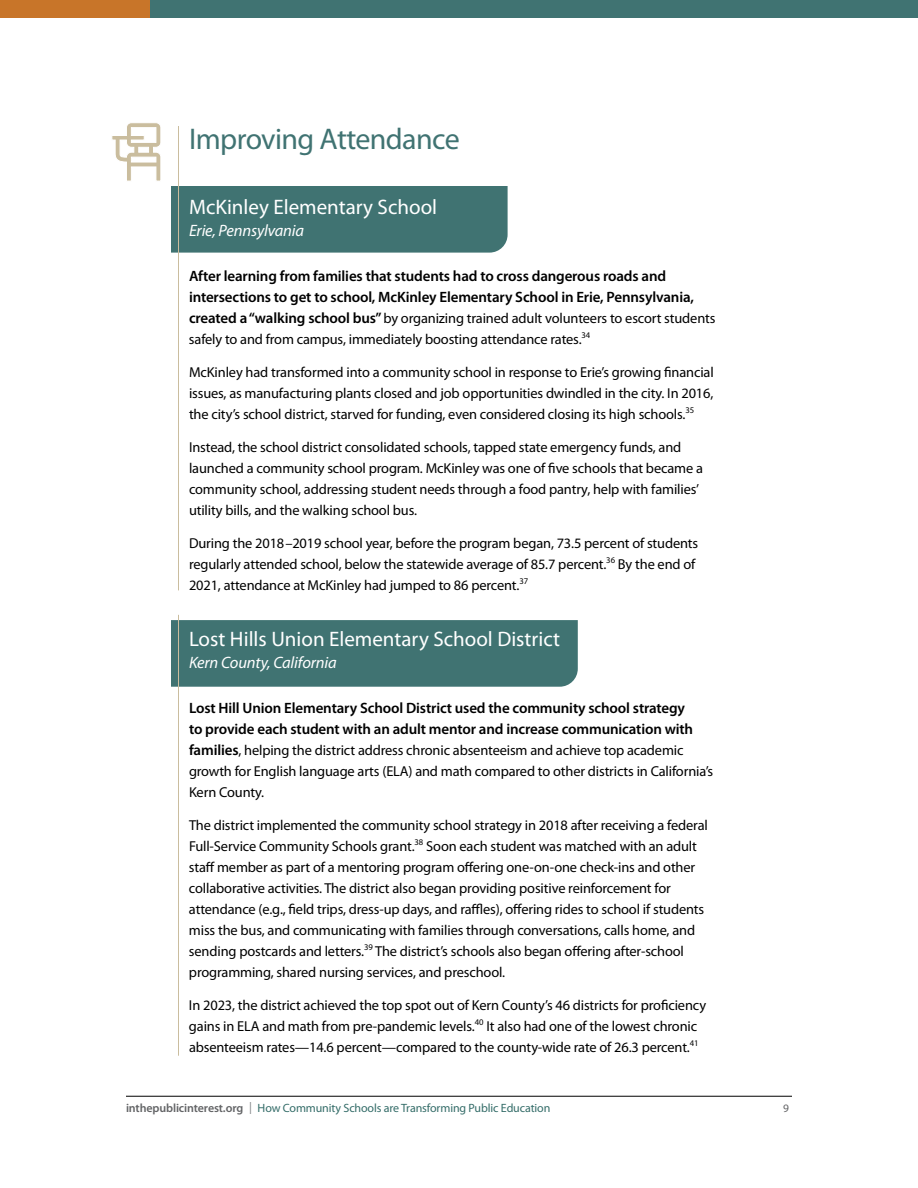
<style>
.page{position:relative;width:918px;height:1188px;background:#fff}
.page>*{position:absolute;margin:0;border:0;box-sizing:border-box;transform-origin:0 0}
.t1{font:30px "Myriad Pro";letter-spacing:-.02em;color:#407372}
.t2{font:21px "Myriad Pro";color:#fff}
.t3{font:italic 16.5px "Myriad Pro";letter-spacing:-.01em;color:#fff}
.t4{font:600 15px/21px "Myriad Pro";letter-spacing:-.01em;color:#000}
.t5{font:14.4px/21px "Myriad Pro";letter-spacing:-.01em;color:#000}
.t6{font:12px "Myriad Pro";letter-spacing:-.01em;color:#356d69}
.t7{font:11.4px "Myriad Pro";color:#636466}
.s1{font-weight:600;font-size:15px}
.s2{font-weight:600;color:#636466}
.s3{color:#808285}
</style>
<div class="page">
<hr style="left:126px;top:1096px;width:666px;height:1px;background:#000">
<div style="left:0;top:0;width:918px;height:18px;background:#407372"></div>
<div style="left:0;top:0;width:150px;height:18px;background:#c87529"></div>
<div style="left:171px;top:186px;width:337px;height:67px;background:#407372"></div>
<div style="left:171px;top:620px;width:407px;height:67px;background:#407372"></div>
<hr style="left:178px;top:126px;width:1px;height:63px;background:#cabd9e">
<hr style="left:178px;top:183px;width:1px;height:407px;background:#cabd9e">
<hr style="left:178px;top:615px;width:1px;height:441px;background:#cabd9e">
<svg style="left:112px;top:123px;width:49px;height:58px"></svg>
<h1 class="t1" style="left:189px;top:120px;width:272px">Improving Attendance</h1>
<h2 class="t2" style="left:189px;top:194px;width:250px">McKinley Elementary School</h2>
<p class="t3" style="left:189px;top:220px;width:117px">Erie, Pennsylvania</p>
<p class="t4" style="left:189px;top:265px;width:507px">After learning from families that students had to cross dangerous roads and intersections to get to school, McKinley Elementary School in Erie, Pennsylvania,</p>
<p class="t5" style="left:189px;top:307px;width:528px"><span class="s1">created a “walking school bus”</span> by organizing trained adult volunteers to escort students safely to and from campus, immediately boosting attendance rates.<sup>34</sup></p>
<p class="t5" style="left:189px;top:361px;width:526px;text-align:justify">McKinley had transformed into a community school in response to Erie’s growing financial issues, as manufacturing plants closed and job opportunities dwindled in the city. In 2016, the city’s school district, starved for funding, even considered closing its high schools.<sup>35</sup></p>
<p class="t5" style="left:189px;top:436px;width:516px">Instead, the school district consolidated schools, tapped state emergency funds, and launched a community school program. McKinley was one of five schools that became a community school, addressing student needs through a food pantry, help with families’ utility bills, and the walking school bus.</p>
<p class="t5" style="left:189px;top:532px;width:511px">During the 2018–2019 school year, before the program began, 73.5 percent of students regularly attended school, below the statewide average of 85.7 percent.<sup>36</sup> By the end of<br>2021, attendance at McKinley had jumped to 86 percent.<sup>37</sup></p>
<h2 class="t2" style="left:189px;top:626px;width:373px">Lost Hills Union Elementary School District</h2>
<p class="t3" style="left:189px;top:652px;width:149px">Kern County, California</p>
<p class="t4" style="left:189px;top:697px;width:506px">Lost Hill Union Elementary School District used the community school strategy to provide each student with an adult mentor and increase communication with</p>
<p class="t5" style="left:189px;top:740px;width:526px"><span class="s1">families</span>, helping the district address chronic absenteeism and achieve top academic growth for English language arts (ELA) and math compared to other districts in California’s<br>Kern County.</p>
<p class="t5" style="left:189px;top:815px;width:520px">The district implemented the community school strategy in 2018 after receiving a federal Full-Service Community Schools grant.<sup>38</sup> Soon each student was matched with an adult staff member as part of a mentoring program offering one-on-one check-ins and other collaborative activities. The district also began providing positive reinforcement for attendance (e.g., field trips, dress-up days, and raffles), offering rides to school if students miss the bus, and communicating with families through conversations, calls home, and sending postcards and letters.<sup>39</sup> The district’s schools also began offering after-school programming, shared nursing services, and preschool.</p>
<p class="t5" style="left:189px;top:995px;width:519px">In 2023, the district achieved the top spot out of Kern County’s 46 districts for proficiency gains in ELA and math from pre-pandemic levels.<sup>40</sup> It also had one of the lowest chronic absenteeism rates—14.6 percent—compared to the county-wide rate of 26.3 percent.<sup>41</sup></p>
<p class="t6" style="left:126px;top:1100px;width:426px"><span class="s2">inthepublicinterest.org</span> <span class="s3">|</span> How Community Schools are Transforming Public Education</p>
<p class="t7" style="left:783px;top:1101px;width:7px">9</p>
</div>
